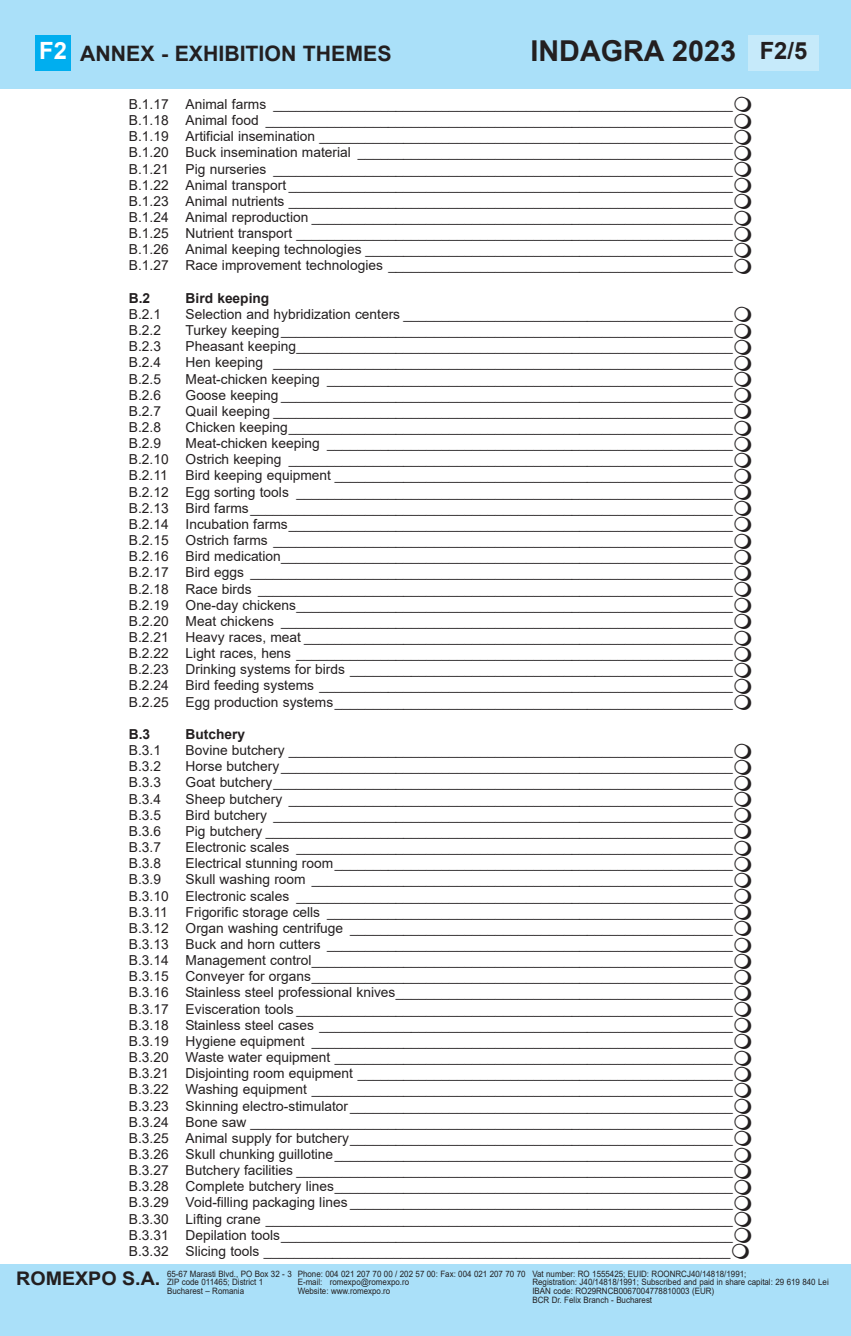
<style>
.page{position:relative;width:851px;height:1336px;background:#fff}
.page>*{position:absolute;margin:0;border:0;box-sizing:border-box;transform-origin:0 0}
.t1{font:700 28.75px "Arial";color:#231f20}
.t2{font:700 21.25px "Arial";color:#231f20}
.t3{font:700 18.75px "Arial";color:#231f20;scale:1.05 1}
.t4{font:13.75px/16.1px "Arial";color:#231f20;text-align:justify}
.t5{font:700 13.75px "Arial";color:#231f20}
.t6{font:8.75px/8.8px "Arial";color:#231f20;scale:.91 1}
.s1{font-size:23.75px;color:#fff}
.s2{font-size:23.75px}
</style>
<div class="page">
<div style="left:0;top:0;width:850px;height:89px;background:#aae0f9"></div>
<div style="left:35px;top:35px;width:36px;height:35px;background:#00aeef"></div>
<div style="left:748px;top:35px;width:71px;height:35px;background:#c6eafa"></div>
<div style="left:0;top:1264px;width:850px;height:72px;background:#aae0f9"></div>
<h2 class="t2" style="left:39px;top:42px;width:353px"><span class="s1">F2</span> ANNEX - EXHIBITION THEMES</h2>
<h1 class="t1" style="left:530px;top:35px;width:278px">INDAGRA 2023 <span class="s2">F2/5</span></h1>
<p class="t4" style="left:129px;top:96px;width:605px">B.1.17 Animal farms ____________________________________________________________ B.1.18 Animal food _____________________________________________________________ B.1.19 Artificial insemination ______________________________________________________ B.1.20 Buck insemination material _________________________________________________ B.1.21 Pig nurseries ____________________________________________________________ B.1.22 Animal transport __________________________________________________________ B.1.23 Animal nutrients __________________________________________________________ B.1.24 Animal reproduction _______________________________________________________ B.1.25 Nutrient transport _________________________________________________________ B.1.26 Animal keeping technologies ________________________________________________ B.1.27 Race improvement technologies _____________________________________________</p>
<p class="t5" style="left:129px;top:290px;width:23px">B.2</p>
<p class="t5" style="left:186px;top:290px;width:85px">Bird keeping</p>
<p class="t4" style="left:129px;top:306px;width:34px">B.2.1</p>
<p class="t4" style="left:186px;top:306px;width:548px">Selection and hybridization centers ___________________________________________</p>
<p class="t4" style="left:129px;top:322px;width:34px">B.2.2</p>
<p class="t4" style="left:186px;top:322px;width:548px">Turkey keeping ___________________________________________________________</p>
<p class="t4" style="left:129px;top:338px;width:34px">B.2.3</p>
<p class="t4" style="left:186px;top:338px;width:548px">Pheasant keeping_________________________________________________________</p>
<p class="t4" style="left:129px;top:354px;width:34px">B.2.4</p>
<p class="t4" style="left:186px;top:354px;width:548px">Hen keeping ____________________________________________________________</p>
<p class="t4" style="left:129px;top:371px;width:34px">B.2.5</p>
<p class="t4" style="left:186px;top:371px;width:548px">Meat-chicken keeping _____________________________________________________</p>
<p class="t4" style="left:129px;top:387px;width:34px">B.2.6</p>
<p class="t4" style="left:186px;top:387px;width:548px">Goose keeping ___________________________________________________________</p>
<p class="t4" style="left:129px;top:403px;width:34px">B.2.7</p>
<p class="t4" style="left:186px;top:403px;width:548px">Quail keeping ____________________________________________________________</p>
<p class="t4" style="left:129px;top:419px;width:34px">B.2.8</p>
<p class="t4" style="left:186px;top:419px;width:548px">Chicken keeping__________________________________________________________</p>
<p class="t4" style="left:129px;top:435px;width:34px">B.2.9</p>
<p class="t4" style="left:129px;top:435px;width:605px;text-indent:57px">Meat-chicken keeping _____________________________________________________ B.2.10 Ostrich keeping __________________________________________________________ B.2.11</p>
<p class="t4" style="left:129px;top:468px;width:605px;text-indent:57px">Bird keeping equipment ____________________________________________________ B.2.12 Egg sorting tools _________________________________________________________ B.2.13 Bird farms _______________________________________________________________ B.2.14 Incubation farms__________________________________________________________ B.2.15 Ostrich farms ____________________________________________________________ B.2.16 Bird medication___________________________________________________________ B.2.17 Bird eggs _______________________________________________________________ B.2.18 Race birds ______________________________________________________________ B.2.19 One-day chickens_________________________________________________________ B.2.20 Meat chickens ___________________________________________________________ B.2.21 Heavy races, meat ________________________________________________________ B.2.22 Light races, hens _________________________________________________________ B.2.23 Drinking systems for birds __________________________________________________ B.2.24 Bird feeding systems ______________________________________________________ B.2.25 Egg production systems ____________________________________________________</p>
<p class="t5" style="left:129px;top:726px;width:23px">B.3</p>
<p class="t5" style="left:186px;top:726px;width:61px">Butchery</p>
<p class="t4" style="left:129px;top:742px;width:34px">B.3.1</p>
<p class="t4" style="left:186px;top:742px;width:548px">Bovine butchery __________________________________________________________</p>
<p class="t4" style="left:129px;top:758px;width:34px">B.3.2</p>
<p class="t4" style="left:186px;top:758px;width:548px">Horse butchery ___________________________________________________________</p>
<p class="t4" style="left:129px;top:774px;width:34px">B.3.3</p>
<p class="t4" style="left:186px;top:774px;width:548px">Goat butchery____________________________________________________________</p>
<p class="t4" style="left:129px;top:791px;width:34px">B.3.4</p>
<p class="t4" style="left:186px;top:791px;width:548px">Sheep butchery __________________________________________________________</p>
<p class="t4" style="left:129px;top:807px;width:34px">B.3.5</p>
<p class="t4" style="left:186px;top:807px;width:548px">Bird butchery ____________________________________________________________</p>
<p class="t4" style="left:129px;top:823px;width:34px">B.3.6</p>
<p class="t4" style="left:186px;top:823px;width:548px">Pig butchery _____________________________________________________________</p>
<p class="t4" style="left:129px;top:839px;width:34px">B.3.7</p>
<p class="t4" style="left:186px;top:839px;width:548px">Electronic scales _________________________________________________________</p>
<p class="t4" style="left:129px;top:855px;width:34px">B.3.8</p>
<p class="t4" style="left:186px;top:855px;width:548px">Electrical stunning room ____________________________________________________</p>
<p class="t4" style="left:129px;top:871px;width:34px">B.3.9</p>
<p class="t4" style="left:129px;top:871px;width:605px;text-indent:57px">Skull washing room _______________________________________________________ B.3.10 Electronic scales _________________________________________________________ B.3.11</p>
<p class="t4" style="left:129px;top:904px;width:605px;text-indent:57px">Frigorific storage cells _____________________________________________________ B.3.12 Organ washing centrifuge __________________________________________________ B.3.13 Buck and horn cutters _____________________________________________________ B.3.14 Management control_______________________________________________________ B.3.15 Conveyer for organs_______________________________________________________ B.3.16 Stainless steel professional knives____________________________________________ B.3.17 Evisceration tools _________________________________________________________ B.3.18 Stainless steel cases ______________________________________________________ B.3.19 Hygiene equipment _______________________________________________________ B.3.20 Waste water equipment ____________________________________________________ B.3.21 Disjointing room equipment _________________________________________________ B.3.22 Washing equipment _______________________________________________________ B.3.23 Skinning electro-stimulator __________________________________________________ B.3.24 Bone saw _______________________________________________________________ B.3.25 Animal supply for butchery__________________________________________________ B.3.26 Skull chunking guillotine ____________________________________________________ B.3.27 Butchery facilities _________________________________________________________ B.3.28 Complete butchery lines____________________________________________________ B.3.29 Void-filling packaging lines __________________________________________________ B.3.30 Lifting crane _____________________________________________________________ B.3.31 Depilation tools___________________________________________________________ B.3.32 Slicing tools _____________________________________________________________</p>
<h3 class="t3" style="left:16px;top:1268px;width:139px">ROMEXPO S.A.</h3>
<p class="t6" style="left:167px;top:1269px;width:138px">65-67 Marasti Blvd., PO Box 32 - 3<br>ZIP code 011465; District 1<br>Bucharest – Romania</p>
<p class="t6" style="left:532px;top:1269px;width:327px">Vat number: RO 1555425; EUID: ROONRCJ40/14818/1991;<br>Registration: J40/14818/1991; Subscribed and paid in share capital: 29 619 840 Lei IBAN code: RO29RNCB0067004778810003 (EUR)<br>BCR Dr. Felix Branch - Bucharest</p>
<p class="t6" style="left:298px;top:1269px;width:252px">Phone: 004 021 207 70 00 / 202 57 00: Fax: 004 021 207 70 70<br>E-mail: romexpo@romexpo.ro<br>Website: www.romexpo.ro</p>
</div>
